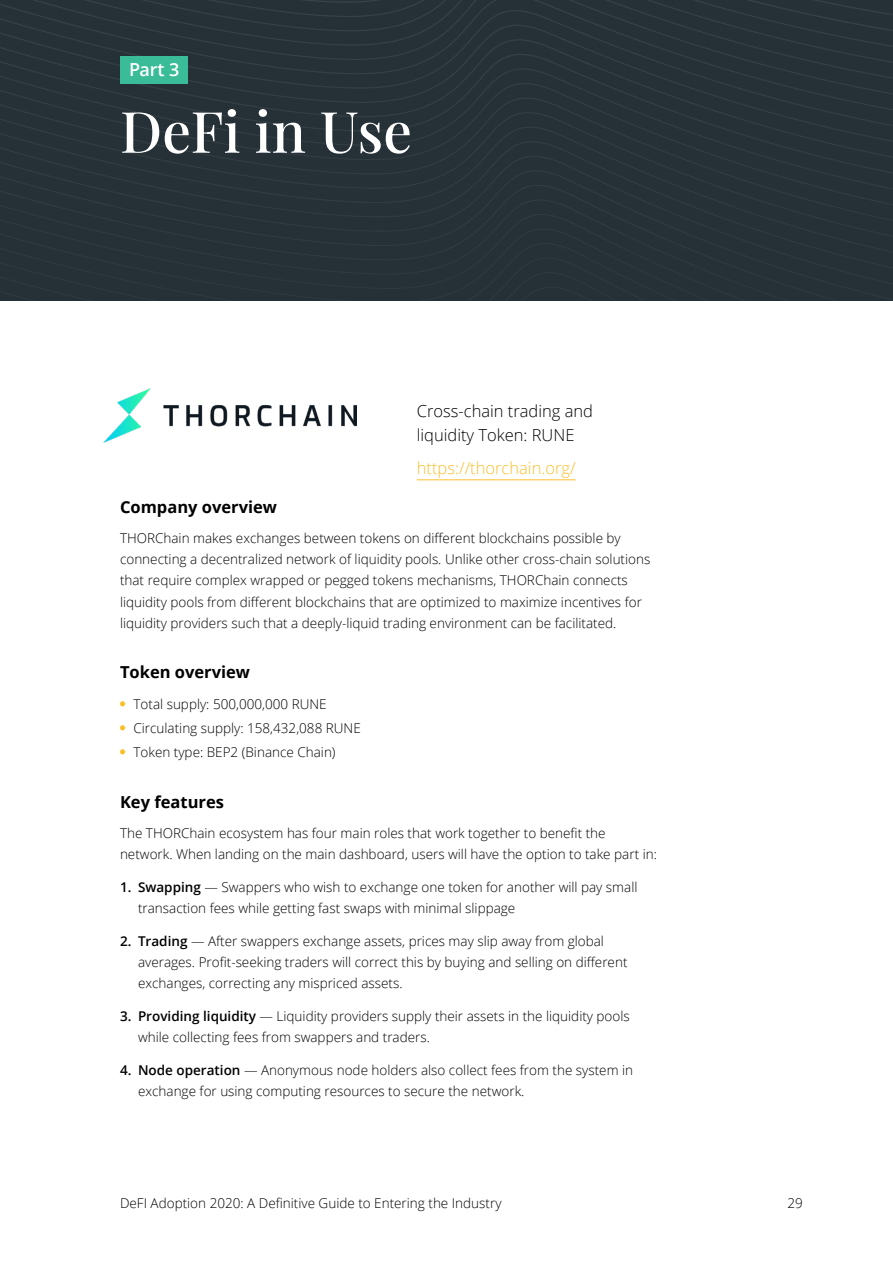
<style>
.page{position:relative;width:893px;height:1263px;background:#fff}
.page>*{position:absolute;margin:0;border:0;box-sizing:border-box;transform-origin:0 0}
.t1{font:500 57px "Playfair Display";color:#fff}
.t2{font:600 18px "Open Sans";color:#fff}
.t3{font:300 16.5px/24px "Open Sans";color:#000}
.t4{font:700 16.5px "Open Sans";color:#000}
.t5{font:300 16.5px "Open Sans";color:#fabe2d}
.t6{font:300 13.5px/21px "Open Sans";color:#000}
.s1{font-weight:600}
</style>
<div class="page">
<div style="left:0;top:0;width:893px;height:300px;background:#263137"></div>
<div style="left:120px;top:56px;width:67px;height:27px;background:#3abc98"></div>
<hr style="left:417px;top:480px;width:159px;height:1px;background:#fabe2d">
<img style="left:104px;top:388px;width:253px;height:54px">
<h2 class="t2" style="left:129px;top:57px;width:52px">Part 3</h2>
<h1 class="t1" style="left:120px;top:87px;width:294px">DeFi in Use</h1>
<p class="t3" style="left:417px;top:398px;width:178px">Cross-chain trading and liquidity Token: RUNE</p>
<p class="t5" style="left:417px;top:456px;width:160px">https://thorchain.org/</p>
<p class="t4" style="left:120px;top:496px;width:158px">Company overview</p>
<p class="t6" style="left:120px;top:528px;width:532px">THORChain makes exchanges between tokens on different blockchains possible by connecting a decentralized network of liquidity pools. Unlike other cross-chain solutions that require complex wrapped or pegged tokens mechanisms, THORChain connects liquidity pools from different blockchains that are optimized to maximize incentives for liquidity providers such that a deeply-liquid trading environment can be facilitated.</p>
<p class="t4" style="left:120px;top:661px;width:132px">Token overview</p>
<p class="t6" style="left:134px;top:691px;width:229px;line-height:24px">Total supply: 500,000,000 RUNE<br>Circulating supply: 158,432,088 RUNE<br>Token type: BEP2 (Binance Chain)</p>
<p class="t4" style="left:120px;top:790px;width:105px">Key features</p>
<p class="t6" style="left:120px;top:822px;width:538px">The THORChain ecosystem has four main roles that work together to benefit the network. When landing on the main dashboard, users will have the option to take part in:</p>
<p class="t6" style="left:138px;top:876px;width:501px;text-indent:-18px"><span class="s1">1. Swapping</span> — Swappers who wish to exchange one token for another will pay small transaction fees while getting fast swaps with minimal slippage</p>
<p class="t6" style="left:138px;top:930px;width:491px;text-indent:-18px"><span class="s1">2. Trading</span> — After swappers exchange assets, prices may slip away from global averages. Profit-seeking traders will correct this by buying and selling on different exchanges, correcting any mispriced assets.</p>
<p class="t6" style="left:138px;top:1005px;width:493px;text-indent:-18px"><span class="s1">3. Providing liquidity</span> — Liquidity providers supply their assets in the liquidity pools while collecting fees from swappers and traders.</p>
<p class="t6" style="left:138px;top:1059px;width:497px;text-indent:-18px"><span class="s1">4. Node operation</span> — Anonymous node holders also collect fees from the system in exchange for using computing resources to secure the network.</p>
<p class="t6" style="left:120px;top:1192px;width:383px">DeFI Adoption 2020: A Definitive Guide to Entering the Industry</p>
<p class="t6" style="left:788px;top:1192px;width:17px">29</p>
</div>
